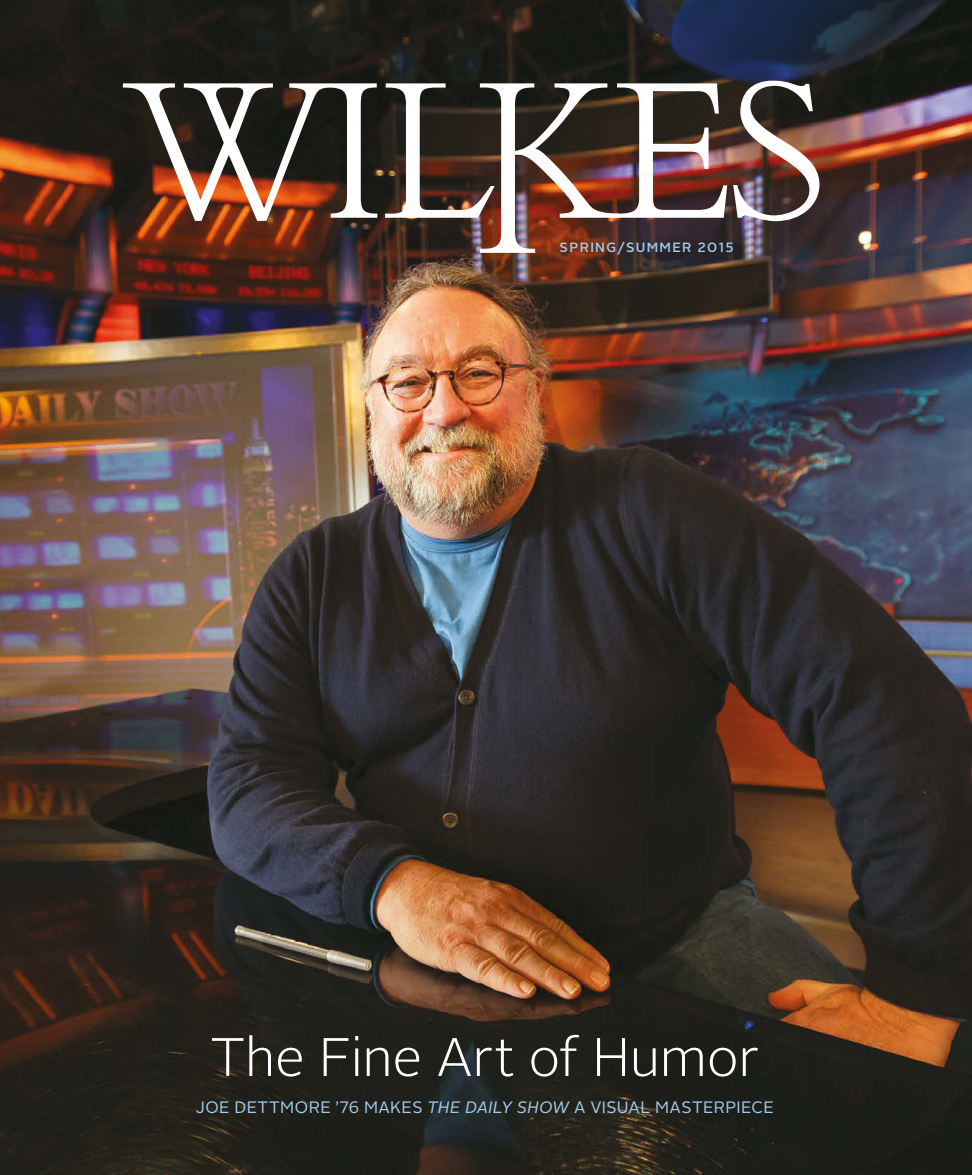
<style>
.page{position:relative;width:972px;height:1175px;background:#fff}
.page>*{position:absolute;margin:0;border:0;box-sizing:border-box;transform-origin:0 0}
.t1{font:300 54px "Alright Sans";letter-spacing:-.01em;color:#fff}
.t2{font:16.5px "Alright Sans";letter-spacing:.02em;color:#a3ccee}
.t3{font:500 13.35px "Alright Sans";letter-spacing:.1em;color:#a3ccee}
.s1{font-style:italic}
</style>
<div class="page">
<img style="left:0;top:0;width:972px;height:1174px">
<img style="left:733px;top:81px;width:86px;height:140px">
<svg style="left:123px;top:83px;width:254px;height:138px"></svg>
<img style="left:385px;top:83px;width:342px;height:170px">
<p class="t3" style="left:560px;top:238px;width:175px">SPRING/SUMMER 2015</p>
<h1 class="t1" style="left:210px;top:1020px;width:550px">The Fine Art of Humor</h1>
<p class="t2" style="left:195px;top:1096px;width:580px">JOE DETTMORE ’76 MAKES <span class="s1">THE DAILY SHOW</span> A VISUAL MASTERPIECE</p>
</div>
